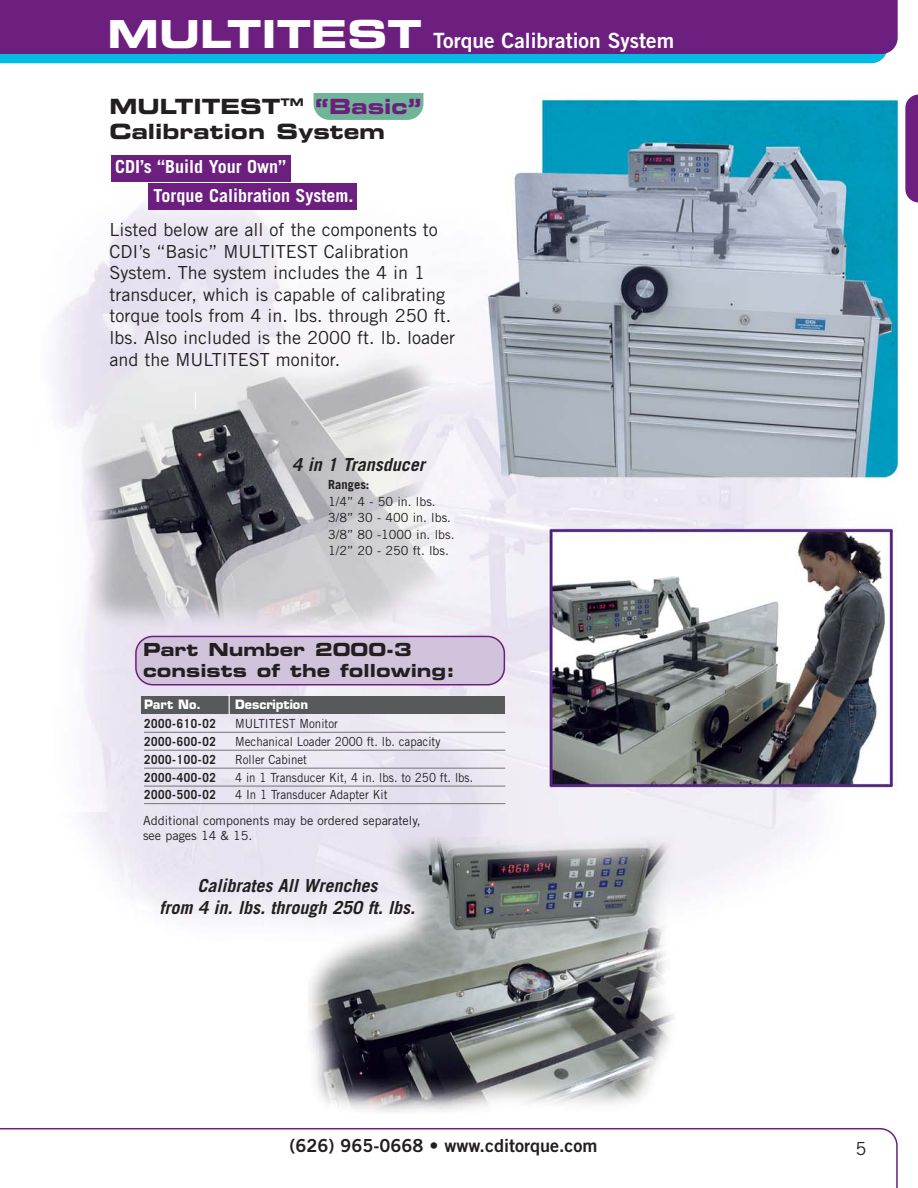
<style>
.page{position:relative;width:918px;height:1188px;background:#fff}
.page>*{position:absolute;margin:0;border:0;box-sizing:border-box;transform-origin:0 0}
.t1{font:21px/25.2px "Eurostile Bold Extended Two";color:#231f20}
.t2{font:21px "Trade Gothic Bold Two";color:#fff}
.t3{font:18px/21.6px "Trade Gothic";color:#231f20}
.t4{font:italic 700 18px/21.6px "Trade Gothic";color:#231f20;text-align:center}
.t5{font:700 18px/28.5px "Trade Gothic";color:#fff}
.t6{font:18px/21.6px "Eurostile Bold Extended Two";color:#231f20}
.t7{font:18px "Trade Gothic Bold Two";color:#231f20}
.t8{font:12.6px "Trade Gothic";color:#231f20;scale:.92 1}
.t9{font:12.6px/16.5px "Trade Gothic";color:#231f20}
.t10{font:700 12.6px "Trade Gothic";letter-spacing:.055em;color:#231f20;scale:.92 1}
.t11{font:700 12.6px "Eurostile";color:#fff}
.t12{font:700 12.6px "Trade Gothic";letter-spacing:.055em;color:#231f20}
.s1{font-family:"Eurostile Bold Extended Two";font-size:38.7px}
.s2{color:#6c1f7e}
</style>
<div class="page">
<img style="left:0;top:63px;width:918px;height:1049px">
<div style="left:314px;top:70px;width:109px;height:50px;background:#71b598;border-radius:16px"></div>
<div style="left:300px;top:62px;width:191px;height:31px;background:#fff"></div>
<svg style="left:0;top:1128px;width:898px;height:60px"></svg>
<div style="left:0;top:54px;width:886px;height:9px;background:#00bce4"></div>
<div style="left:0;top:0;width:898px;height:54px;background:#6c1f7e"></div>
<svg style="left:905px;top:95px;width:13px;height:108px"></svg>
<svg style="left:195px;top:392px;width:1px;height:17px"></svg>
<div style="left:142px;top:696px;width:363px;height:18px;background:#58595b"></div>
<svg style="left:229px;top:695px;width:1px;height:20px"></svg>
<hr style="left:144px;top:732px;width:361px;height:1px;background:#808284">
<hr style="left:144px;top:750px;width:361px;height:1px;background:#808284">
<hr style="left:144px;top:768px;width:361px;height:1px;background:#808284">
<hr style="left:144px;top:786px;width:361px;height:1px;background:#808284">
<hr style="left:144px;top:803px;width:361px;height:1px;background:#808284">
<div style="left:111px;top:155px;width:179px;height:27px;background:#6c1f7e"></div>
<div style="left:149px;top:183px;width:208px;height:27px;background:#6c1f7e"></div>
<svg style="left:135px;top:636px;width:370px;height:50px;background:#cbbad6"></svg>
<p class="t2" style="left:108px;top:32px;width:568px"><span class="s1">MULTITEST</span> Torque Calibration System</p>
<p class="t1" style="left:110px;top:95px;width:314px">MULTITEST<sup>TM</sup> <span class="s2">“Basic”<br></span>Calibration System</p>
<p class="t5" style="left:154px;top:154px;width:201px;text-indent:-39px">CDI’s “Build Your Own”<br>Torque Calibration System.</p>
<p class="t3" style="left:110px;top:220px;width:347px">Listed below are all of the components to CDI’s “Basic” MULTITEST Calibration System. The system includes the 4 in 1 transducer, which is capable of calibrating torque tools from 4 in. lbs. through 250 ft. lbs. Also included is the 2000 ft. lb. loader and the MULTITEST monitor.</p>
<p class="t4" style="left:292px;top:455px;width:138px">4 in 1 Transducer</p>
<p class="t12" style="left:328px;top:480px;width:43px">Ranges:</p>
<p class="t9" style="left:328px;top:494px;width:128px">1/4” 4 - 50 in. lbs.<br>3/8” 30 - 400 in. lbs.<br>3/8” 80 -1000 in. lbs.<br>1/2” 20 - 250 ft. lbs.</p>
<p class="t6" style="left:143px;top:640px;width:314px">Part Number 2000-3 consists of the following:</p>
<p class="t11" style="left:144px;top:699px;width:59px">Part No.</p>
<p class="t11" style="left:235px;top:699px;width:74px">Description</p>
<p class="t10" style="left:144px;top:719px;width:80px">2000-610-02</p>
<p class="t8" style="left:235px;top:719px;width:113px">MULTITEST Monitor</p>
<p class="t10" style="left:144px;top:737px;width:80px">2000-600-02</p>
<p class="t8" style="left:235px;top:737px;width:225px">Mechanical Loader 2000 ft. lb. capacity</p>
<p class="t10" style="left:144px;top:755px;width:80px">2000-100-02</p>
<p class="t8" style="left:235px;top:755px;width:80px">Roller Cabinet</p>
<p class="t10" style="left:144px;top:772px;width:80px">2000-400-02</p>
<p class="t8" style="left:235px;top:772px;width:260px">4 in 1 Transducer Kit, 4 in. lbs. to 250 ft. lbs.</p>
<p class="t10" style="left:144px;top:790px;width:80px">2000-500-02</p>
<p class="t8" style="left:235px;top:790px;width:167px">4 In 1 Transducer Adapter Kit</p>
<p class="t9" style="left:143px;top:814px;width:279px;line-height:15px">Additional components may be ordered separately, see pages 14 &amp; 15.</p>
<p class="t4" style="left:160px;top:876px;width:261px">Calibrates All Wrenches<br>from 4 in. lbs. through 250 ft. lbs.</p>
<p class="t7" style="left:290px;top:1139px;width:310px">(626) 965-0668 • www.cditorque.com</p>
<p class="t3" style="left:855px;top:1140px;width:12px">5</p>
</div>
